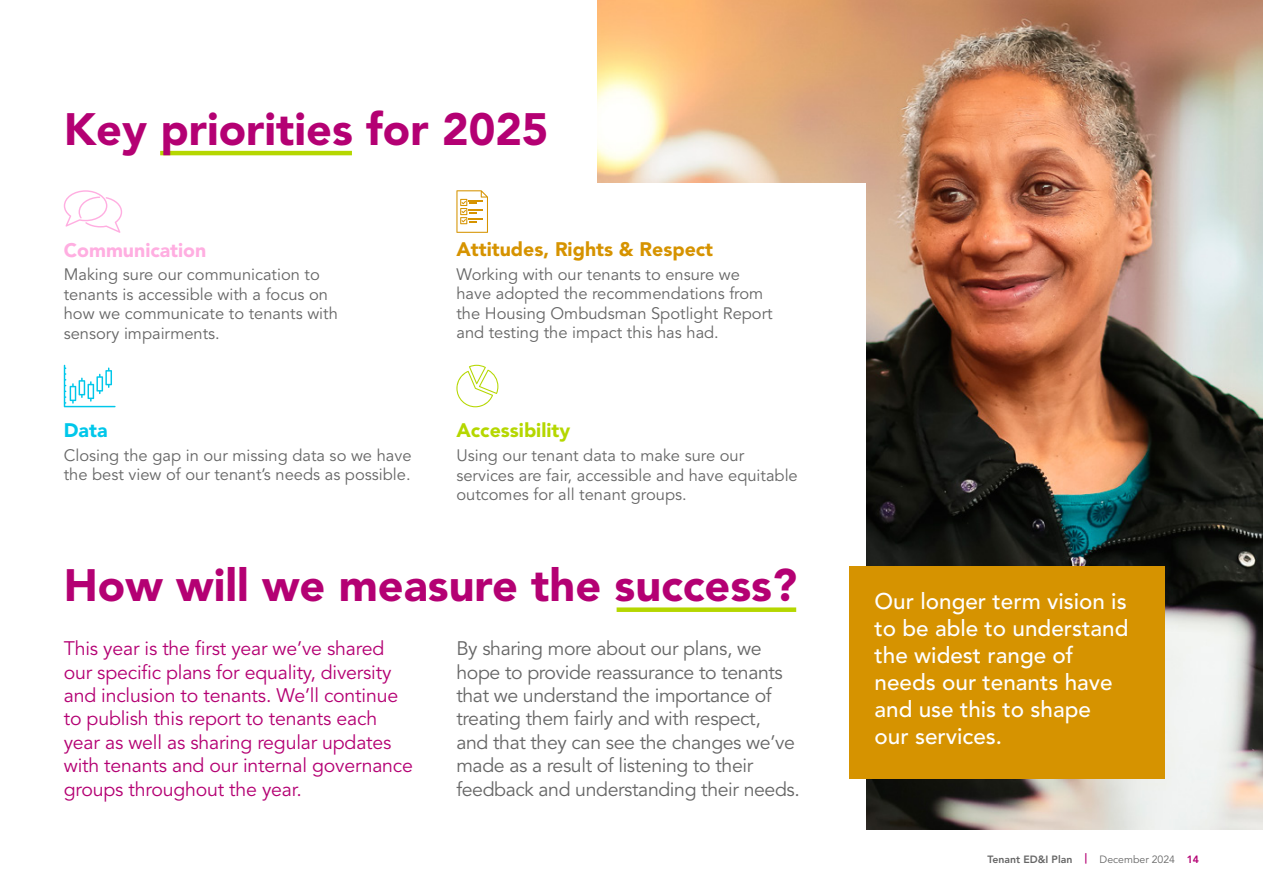
<style>
.page{position:relative;width:1263px;height:893px;background:#fff}
.page>*{position:absolute;margin:0;border:0;box-sizing:border-box;transform-origin:0 0}
.t1{font:900 45px "Avenir LT Std";color:#b40073}
.t2{font:500 22.5px/27px "Avenir LT Std";color:#fff}
.t3{font:19.5px/23.4px "Avenir LT Std";letter-spacing:-.01em;color:#b40073}
.t4{font:19.5px/23.4px "Avenir LT Std";letter-spacing:-.02em;color:#666}
.t5{font:900 19.5px "Avenir LT Std";color:#d69300}
.t6{font:900 19.5px "Avenir LT Std";color:#ffaee1}
.t7{font:900 19.5px "Avenir LT Std";color:#b5d700}
.t8{font:900 19.5px "Avenir LT Std";color:#00c7ea}
.t9{font:16.5px/19.5px "Avenir LT Std";color:#666}
.t10{font:800 10.5px "Avenir LT Std";color:#666}
.s1{color:#b40073}
.s2{font-weight:400}
</style>
<div class="page">
<img style="left:597px;top:0;width:666px;height:829px">
<div style="left:576px;top:183px;width:289px;height:672px;background:#fff"></div>
<hr style="left:160px;top:151px;width:192px;height:4px;background:#b5d700">
<div style="left:617px;top:607px;width:179px;height:5px;background:#b5d700"></div>
<svg style="left:64px;top:190px;width:58px;height:43px"></svg>
<svg style="left:64px;top:365px;width:52px;height:42px"></svg>
<svg style="left:456px;top:365px;width:42px;height:42px"></svg>
<svg style="left:456px;top:190px;width:32px;height:43px"></svg>
<div style="left:849px;top:567px;width:315px;height:212px;background:#d69300"></div>
<h1 class="t1" style="left:64px;top:102px;width:486px">Key priorities for 2025</h1>
<p class="t6" style="left:64px;top:238px;width:144px">Communication</p>
<p class="t9" style="left:64px;top:265px;width:276px">Making sure our communication to tenants is accessible with a focus on how we communicate to tenants with sensory impairments.</p>
<p class="t8" style="left:64px;top:418px;width:45px">Data</p>
<p class="t9" style="left:64px;top:446px;width:349px">Closing the gap in our missing data so we have the best view of our tenant’s needs as possible.</p>
<p class="t5" style="left:456px;top:238px;width:258px">Attitudes, Rights &amp; Respect</p>
<p class="t9" style="left:456px;top:265px;width:318px">Working with our tenants to ensure we have adopted the recommendations from the Housing Ombudsman Spotlight Report and testing the impact this has had.</p>
<p class="t7" style="left:456px;top:419px;width:115px">Accessibility</p>
<p class="t9" style="left:456px;top:446px;width:343px">Using our tenant data to make sure our services are fair, accessible and have equitable outcomes for all tenant groups.</p>
<h1 class="t1" style="left:64px;top:558px;width:735px">How will we measure the success?</h1>
<p class="t3" style="left:64px;top:637px;width:351px">This year is the first year we’ve shared our specific plans for equality, diversity and inclusion to tenants. We’ll continue to publish this report to tenants each year as well as sharing regular updates with tenants and our internal governance groups throughout the year.</p>
<p class="t4" style="left:456px;top:637px;width:345px">By sharing more about our plans, we hope to provide reassurance to tenants that we understand the importance of treating them fairly and with respect,<br>and that they can see the changes we’ve made as a result of listening to their feedback and understanding their needs.</p>
<h2 class="t2" style="left:874px;top:589px;width:255px">Our longer term vision is to be able to understand the widest range of needs our tenants have and use this to shape our services.</h2>
<p class="t10" style="left:988px;top:853px;width:213px">Tenant ED&amp;I Plan <span class="s1">|</span> <span class="s2">December 2024</span> <span class="s1">14</span></p>
</div>
